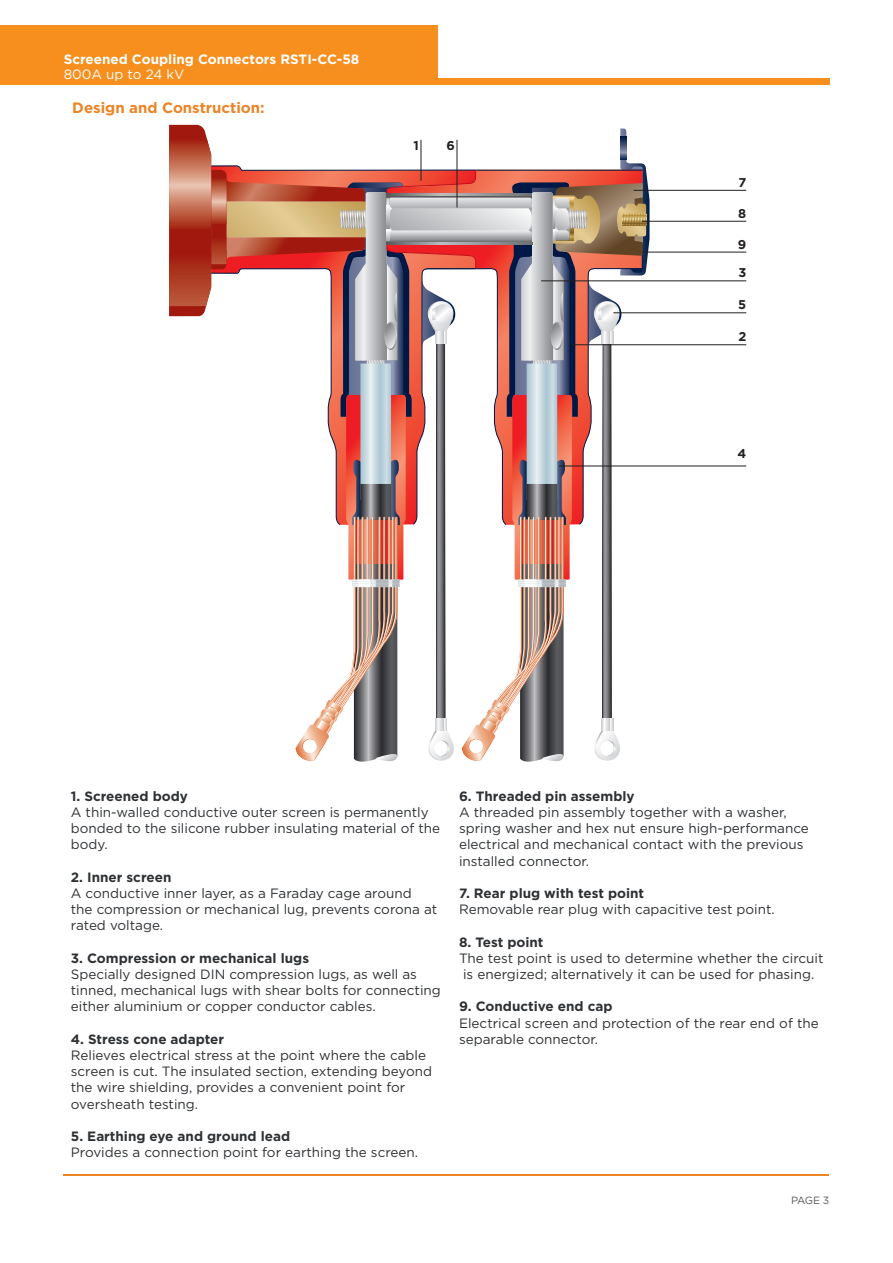
<style>
.page{position:relative;width:893px;height:1263px;background:#fff}
.page>*{position:absolute;margin:0;border:0;box-sizing:border-box;transform-origin:0 0}
.t1{font:700 15px "Gotham";color:#ed8424}
.t2{font:13.5px/16.2px "Gotham";color:#2e3134}
.t3{font:700 13.5px "Gotham";color:#2e3134}
.t4{font:700 13.5px "Gotham";color:#fff}
.t5{font:13.5px "Gotham";color:#fff}
.t6{font:700 12.75px "Gotham";color:#231f20}
.t7{font:10.5px "Gotham";color:#57585a}
</style>
<div class="page">
<hr style="left:64px;top:1176px;width:765px;height:1px;background:#ed8424">
<hr style="left:64px;top:1175px;width:765px;height:1px;background:#ed8424">
<div style="left:0;top:25px;width:438px;height:56px;background:#f68f1e"></div>
<div style="left:0;top:79px;width:829px;height:6px;background:#f68f1e"></div>
<svg style="left:169px;top:125px;width:480px;height:637px"></svg>
<hr style="left:559px;top:466px;width:187px;height:1px;background:#231f20">
<hr style="left:571px;top:344px;width:175px;height:1px;background:#231f20">
<hr style="left:541px;top:281px;width:205px;height:1px;background:#231f20">
<hr style="left:642px;top:252px;width:104px;height:1px;background:#231f20">
<hr style="left:642px;top:221px;width:104px;height:1px;background:#231f20">
<hr style="left:634px;top:190px;width:112px;height:1px;background:#231f20">
<hr style="left:421px;top:140px;width:1px;height:41px;background:#231f20">
<hr style="left:457px;top:140px;width:1px;height:67px;background:#231f20">
<hr style="left:613px;top:313px;width:133px;height:1px;background:#231f20">
<p class="t4" style="left:64px;top:50px;width:297px">Screened Coupling Connectors RSTI-CC-58</p>
<p class="t5" style="left:64px;top:66px;width:122px">800A up to 24 kV</p>
<p class="t1" style="left:72px;top:98px;width:194px">Design and Construction:</p>
<p class="t6" style="left:413px;top:137px;width:7px">1</p>
<p class="t6" style="left:446px;top:137px;width:10px">6</p>
<p class="t6" style="left:738px;top:174px;width:9px">7</p>
<p class="t6" style="left:738px;top:205px;width:10px">8</p>
<p class="t6" style="left:738px;top:236px;width:10px">9</p>
<p class="t6" style="left:738px;top:264px;width:9px">3</p>
<p class="t6" style="left:738px;top:296px;width:10px">5</p>
<p class="t6" style="left:738px;top:328px;width:9px">2</p>
<p class="t6" style="left:737px;top:445px;width:10px">4</p>
<p class="t3" style="left:71px;top:787px;width:119px">1. Screened body</p>
<p class="t2" style="left:71px;top:804px;width:371px">A thin-walled conductive outer screen is permanently bonded to the silicone rubber insulating material of the body.</p>
<p class="t3" style="left:71px;top:868px;width:102px">2. Inner screen</p>
<p class="t2" style="left:71px;top:885px;width:368px">A conductive inner layer, as a Faraday cage around<br>the compression or mechanical lug, prevents corona at rated voltage.</p>
<p class="t3" style="left:71px;top:949px;width:240px">3. Compression or mechanical lugs</p>
<p class="t2" style="left:71px;top:966px;width:371px">Specially designed DIN compression lugs, as well as tinned, mechanical lugs with shear bolts for connecting either aluminium or copper conductor cables.</p>
<p class="t3" style="left:71px;top:1030px;width:155px">4. Stress cone adapter</p>
<p class="t2" style="left:71px;top:1047px;width:363px">Relieves electrical stress at the point where the cable screen is cut. The insulated section, extending beyond the wire shielding, provides a con venient point for oversheath testing.</p>
<p class="t3" style="left:71px;top:1127px;width:221px">5. Earthing eye and ground lead</p>
<p class="t2" style="left:71px;top:1144px;width:349px">Provides a connection point for earthing the screen.</p>
<p class="t3" style="left:459px;top:787px;width:177px">6. Threaded pin assembly</p>
<p class="t2" style="left:459px;top:804px;width:351px">A threaded pin assembly together with a washer, spring washer and hex nut ensure high-performance elec trical and mechanical contact with the previous installed connector.</p>
<p class="t3" style="left:459px;top:884px;width:187px">7. Rear plug with test point</p>
<p class="t2" style="left:459px;top:901px;width:317px">Removable rear plug with capacitive test point.</p>
<p class="t3" style="left:459px;top:933px;width:86px">8. Test point</p>
<p class="t2" style="left:459px;top:949px;width:366px;text-align:center">The test point is used to determine whether the circuit is energized; alternatively it can be used for phasing.</p>
<p class="t3" style="left:459px;top:997px;width:155px">9. Conductive end cap</p>
<p class="t2" style="left:459px;top:1014px;width:361px">Electrical screen and protection of the rear end of the separable connector.</p>
<p class="t7" style="left:791px;top:1193px;width:39px">PAGE 3</p>
</div>
